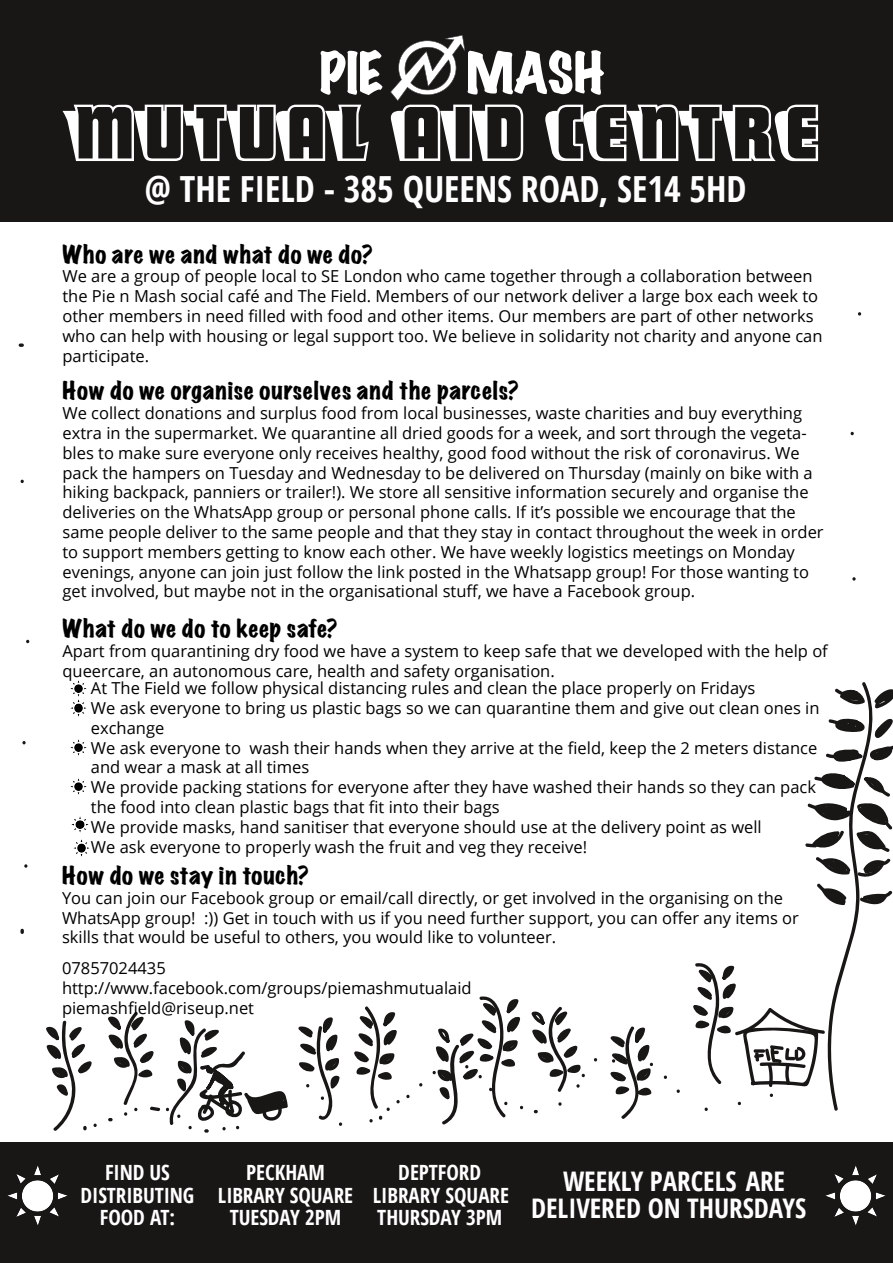
<style>
.page{position:relative;width:893px;height:1263px;background:#fff}
.page>*{position:absolute;margin:0;border:0;box-sizing:border-box;transform-origin:0 0}
.t1{font:78px "Sho Card Caps NF";color:#fff}
.t2{font:expanded 51px "Marker Felt";color:#fff}
.t3{font:700 36px "Open Sans Condensed";color:#fff}
.t4{font:700 27px/27px "Open Sans Condensed";color:#fff;text-align:center}
.t5{font:expanded 22.5px "Marker Felt";letter-spacing:.035em;color:#000}
.t6{font:700 21px/22.5px "Open Sans Condensed";letter-spacing:-.005em;color:#fff;text-align:center}
.t7{font:16.5px/19.8px "Open Sans";color:#000}
</style>
<div class="page">
<div style="left:0;top:1143px;width:893px;height:120px;background:#181715"></div>
<div style="left:0;top:0;width:893px;height:222px;background:#181715"></div>
<img style="left:390px;top:35px;width:75px;height:66px">
<svg style="left:46px;top:1020px;width:51px;height:111px"></svg>
<svg style="left:406px;top:1095px;width:4px;height:3px"></svg>
<svg style="left:534px;top:1110px;width:4px;height:3px"></svg>
<svg style="left:558px;top:1102px;width:4px;height:4px"></svg>
<svg style="left:663px;top:1075px;width:4px;height:4px"></svg>
<svg style="left:676px;top:1089px;width:4px;height:4px"></svg>
<svg style="left:21px;top:929px;width:3px;height:5px"></svg>
<svg style="left:24px;top:864px;width:4px;height:4px"></svg>
<svg style="left:22px;top:741px;width:4px;height:3px"></svg>
<svg style="left:26px;top:640px;width:4px;height:3px"></svg>
<svg style="left:20px;top:480px;width:4px;height:3px"></svg>
<svg style="left:19px;top:343px;width:5px;height:4px"></svg>
<svg style="left:858px;top:312px;width:4px;height:4px"></svg>
<svg style="left:850px;top:432px;width:4px;height:3px"></svg>
<svg style="left:852px;top:577px;width:4px;height:4px"></svg>
<img style="left:70px;top:681px;width:16px;height:16px">
<img style="left:70px;top:700px;width:16px;height:16px">
<img style="left:70px;top:740px;width:16px;height:16px">
<img style="left:70px;top:778px;width:16px;height:16px">
<img style="left:72px;top:816px;width:16px;height:16px">
<img style="left:73px;top:840px;width:17px;height:16px">
<img style="left:8px;top:1166px;width:59px;height:59px">
<img style="left:825px;top:1166px;width:60px;height:59px">
<svg style="left:108px;top:1011px;width:180px;height:122px"></svg>
<svg style="left:298px;top:1017px;width:45px;height:109px"></svg>
<svg style="left:354px;top:1006px;width:46px;height:116px"></svg>
<svg style="left:693px;top:682px;width:200px;height:429px"></svg>
<svg style="left:610px;top:1026px;width:43px;height:93px"></svg>
<svg style="left:531px;top:1006px;width:54px;height:86px"></svg>
<svg style="left:432px;top:996px;width:92px;height:129px"></svg>
<h2 class="t2" style="left:320px;top:33px;width:65px">PIE</h2>
<h2 class="t2" style="left:466px;top:33px;width:140px">MASH</h2>
<h1 class="t1" style="left:63px;top:90px;width:757px">MUTUAL AID CENTRE</h1>
<h3 class="t3" style="left:145px;top:164px;width:603px">@ THE FIELD - 385 QUEENS ROAD, SE14 5HD</h3>
<h3 class="t5" style="left:62px;top:236px;width:312px">Who are we and what do we do?</h3>
<p class="t7" style="left:62px;top:266px;width:761px">We are a group of people local to SE London who came together through a collaboration between the Pie n Mash social café and The Field. Members of our network deliver a large box each week to other members in need filled with food and other items. Our members are part of other networks who can help with housing or legal support too. We believe in solidarity not charity and anyone can participate.</p>
<h3 class="t5" style="left:62px;top:373px;width:458px">How do we organise ourselves and the parcels?</h3>
<p class="t7" style="left:62px;top:403px;width:763px">We collect donations and surplus food from local businesses, waste charities and buy everything extra in the supermarket. We quarantine all dried goods for a week, and sort through the vegeta&shy;bles to make sure everyone only receives healthy, good food without the risk of coronavirus. We pack the hampers on Tuesday and Wednesday to be delivered on Thursday (mainly on bike with a hiking backpack, panniers or trailer!). We store all sensitive information securely and organise the deliveries on the WhatsApp group or personal phone calls. If it’s possible we encourage that the same people deliver to the same people and that they stay in contact throughout the week in order to support members getting to know each other. We have weekly logistics meetings on Monday evenings, anyone can join just follow the link posted in the Whatsapp group! For those wanting to get involved, but maybe not in the organisational stuff, we have a Facebook group.</p>
<h3 class="t5" style="left:62px;top:611px;width:276px">What do we do to keep safe?</h3>
<p class="t7" style="left:62px;top:640px;width:767px">Apart from quarantining dry food we have a system to keep safe that we developed with the help of queercare, an autonomous care, health and safety organisation.</p>
<p class="t7" style="left:91px;top:678px;width:730px">At The Field we follow physical distancing rules and clean the place properly on Fridays<br>We ask everyone to bring us plastic bags so we can quarantine them and give out clean ones in exchange<br>We ask everyone to wash their hands when they arrive at the field, keep the 2 meters distance and wear a mask at all times<br>We provide packing stations for everyone after they have washed their hands so they can pack the food into clean plastic bags that fit into their bags<br>We provide masks, hand sanitiser that everyone should use at the delivery point as well<br>We ask everyone to properly wash the fruit and veg they receive!</p>
<h3 class="t5" style="left:62px;top:857px;width:248px">How do we stay in touch?</h3>
<p class="t7" style="left:62px;top:887px;width:738px">You can join our Facebook group or email/call directly, or get involved in the organising on the<br>WhatsApp group! :)) Get in touch with us if you need further support, you can offer any items or skills that would be useful to others, you would like to volunteer.</p>
<p class="t7" style="left:62px;top:958px;width:411px">07857024435 http://www.facebook.com/groups/piemashmutualaid piemashfield@riseup.net</p>
<p class="t6" style="left:80px;top:1161px;width:115px">FIND US<br>DISTRIBUTING<br>FOOD AT:</p>
<p class="t6" style="left:373px;top:1161px;width:138px">DEPTFORD<br>LIBRARY SQUARE<br>THURSDAY 3PM</p>
<h3 class="t4" style="left:531px;top:1167px;width:277px">WEEKLY PARCELS ARE<br>DELIVERED ON THURSDAYS</h3>
<p class="t6" style="left:218px;top:1161px;width:137px">PECKHAM<br>LIBRARY SQUARE<br>TUESDAY 2PM</p>
</div>
